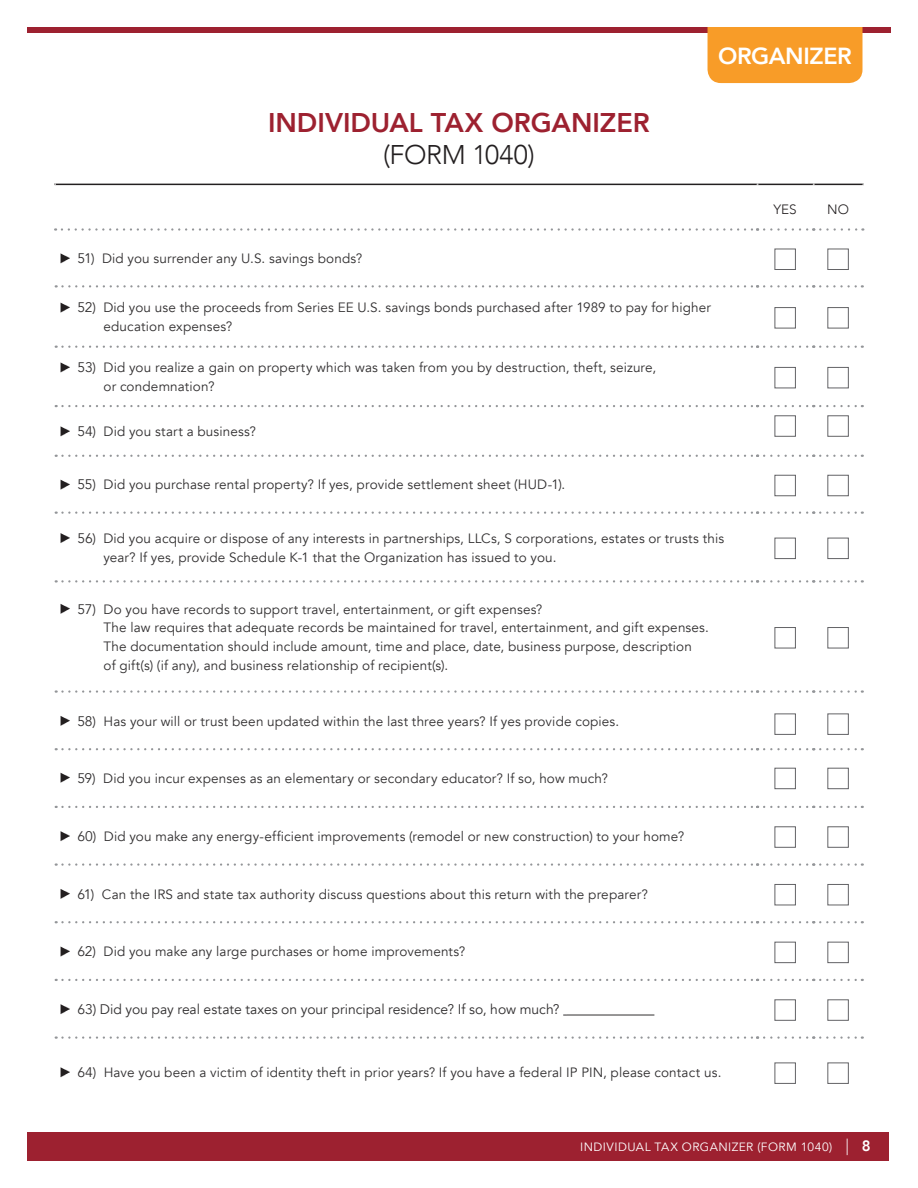
<style>
.page{position:relative;width:918px;height:1188px;background:#fff}
.page>*{position:absolute;margin:0;border:0;box-sizing:border-box;transform-origin:0 0}
.t1{font:800 27px "Avenir LT Com";color:#9d2130}
.t2{font:300 27px "Avenir LT Com";letter-spacing:-.015em;color:#231f20}
.t3{font:800 23.25px "Avenir LT Com";letter-spacing:-.015em;color:#fff}
.t4{font:13.8px "Avenir LT Com";color:#312f30}
.t5{font:13.5px/18.8px "Avenir LT Com";letter-spacing:.01em;color:#312f30}
.t6{font:300 13.5px "Avenir LT Com";color:#231f20}
.t7{font:12px "Avenir LT Com";letter-spacing:.04em;color:#fff}
.s1{font-size:13.8px}
.s2{font-weight:300;font-size:16.5px}
.s3{font-weight:800;font-size:15px}
</style>
<div class="page">
<div style="left:27px;top:1132px;width:862px;height:29px;background:#9d2130"></div>
<div style="left:27px;top:27px;width:864px;height:6px;background:#9d2130"></div>
<hr style="left:54px;top:184px;width:810px;height:1px;background:#231f20">
<div style="left:708px;top:27px;width:154px;height:56px;background:#f89c28"></div>
<svg style="left:56px;top:690px;width:702px;height:3px"></svg>
<svg style="left:764px;top:690px;width:50px;height:3px"></svg>
<svg style="left:820px;top:690px;width:43px;height:3px"></svg>
<svg style="left:56px;top:748px;width:702px;height:2px"></svg>
<svg style="left:764px;top:748px;width:50px;height:2px"></svg>
<svg style="left:820px;top:748px;width:43px;height:2px"></svg>
<svg style="left:56px;top:346px;width:702px;height:2px"></svg>
<svg style="left:764px;top:346px;width:50px;height:2px"></svg>
<svg style="left:820px;top:346px;width:43px;height:2px"></svg>
<svg style="left:56px;top:405px;width:702px;height:2px"></svg>
<svg style="left:764px;top:405px;width:50px;height:2px"></svg>
<svg style="left:820px;top:405px;width:43px;height:2px"></svg>
<svg style="left:56px;top:863px;width:702px;height:3px"></svg>
<svg style="left:764px;top:863px;width:50px;height:3px"></svg>
<svg style="left:820px;top:863px;width:43px;height:3px"></svg>
<svg style="left:56px;top:921px;width:702px;height:2px"></svg>
<svg style="left:764px;top:921px;width:50px;height:2px"></svg>
<svg style="left:820px;top:921px;width:43px;height:2px"></svg>
<svg style="left:56px;top:979px;width:702px;height:2px"></svg>
<svg style="left:764px;top:979px;width:50px;height:2px"></svg>
<svg style="left:820px;top:979px;width:43px;height:2px"></svg>
<svg style="left:56px;top:1036px;width:702px;height:3px"></svg>
<svg style="left:764px;top:1036px;width:50px;height:3px"></svg>
<svg style="left:820px;top:1036px;width:43px;height:3px"></svg>
<svg style="left:62px;top:184px;width:696px;height:47px"></svg>
<svg style="left:764px;top:184px;width:50px;height:47px"></svg>
<svg style="left:820px;top:184px;width:44px;height:47px"></svg>
<svg style="left:56px;top:806px;width:702px;height:2px"></svg>
<svg style="left:764px;top:806px;width:50px;height:2px"></svg>
<svg style="left:820px;top:806px;width:43px;height:2px"></svg>
<svg style="left:56px;top:455px;width:702px;height:2px"></svg>
<svg style="left:764px;top:455px;width:50px;height:2px"></svg>
<svg style="left:820px;top:455px;width:43px;height:2px"></svg>
<svg style="left:56px;top:512px;width:702px;height:2px"></svg>
<svg style="left:764px;top:512px;width:50px;height:2px"></svg>
<svg style="left:820px;top:512px;width:43px;height:2px"></svg>
<svg style="left:56px;top:580px;width:702px;height:3px"></svg>
<svg style="left:764px;top:580px;width:50px;height:3px"></svg>
<svg style="left:820px;top:580px;width:43px;height:3px"></svg>
<svg style="left:56px;top:285px;width:702px;height:3px"></svg>
<svg style="left:764px;top:285px;width:50px;height:3px"></svg>
<svg style="left:820px;top:285px;width:43px;height:3px"></svg>
<svg style="left:61px;top:253px;width:9px;height:10px"></svg>
<div style="left:775px;top:249px;width:21px;height:21px;border:1px solid #636366"></div>
<div style="left:827px;top:249px;width:22px;height:21px;border:1px solid #636366"></div>
<svg style="left:61px;top:303px;width:9px;height:9px"></svg>
<div style="left:775px;top:307px;width:21px;height:21px;border:1px solid #636366"></div>
<div style="left:827px;top:307px;width:22px;height:21px;border:1px solid #636366"></div>
<svg style="left:61px;top:362px;width:9px;height:10px"></svg>
<div style="left:775px;top:367px;width:21px;height:21px;border:1px solid #636366"></div>
<div style="left:827px;top:367px;width:22px;height:21px;border:1px solid #636366"></div>
<svg style="left:61px;top:426px;width:9px;height:10px"></svg>
<div style="left:775px;top:415px;width:21px;height:22px;border:1px solid #636366"></div>
<div style="left:827px;top:415px;width:22px;height:22px;border:1px solid #636366"></div>
<svg style="left:61px;top:480px;width:9px;height:9px"></svg>
<div style="left:775px;top:475px;width:21px;height:21px;border:1px solid #636366"></div>
<div style="left:827px;top:475px;width:22px;height:21px;border:1px solid #636366"></div>
<svg style="left:61px;top:533px;width:9px;height:10px"></svg>
<div style="left:775px;top:538px;width:21px;height:21px;border:1px solid #636366"></div>
<div style="left:827px;top:538px;width:22px;height:21px;border:1px solid #636366"></div>
<svg style="left:61px;top:604px;width:9px;height:10px"></svg>
<div style="left:775px;top:627px;width:21px;height:21px;border:1px solid #636366"></div>
<div style="left:827px;top:627px;width:22px;height:21px;border:1px solid #636366"></div>
<svg style="left:61px;top:716px;width:9px;height:10px"></svg>
<div style="left:775px;top:714px;width:21px;height:21px;border:1px solid #636366"></div>
<div style="left:827px;top:714px;width:22px;height:21px;border:1px solid #636366"></div>
<svg style="left:61px;top:773px;width:9px;height:10px"></svg>
<div style="left:775px;top:768px;width:21px;height:21px;border:1px solid #636366"></div>
<div style="left:827px;top:768px;width:22px;height:21px;border:1px solid #636366"></div>
<svg style="left:61px;top:831px;width:9px;height:10px"></svg>
<div style="left:775px;top:826px;width:21px;height:22px;border:1px solid #636366"></div>
<div style="left:827px;top:826px;width:22px;height:22px;border:1px solid #636366"></div>
<svg style="left:61px;top:889px;width:9px;height:10px"></svg>
<div style="left:775px;top:884px;width:21px;height:21px;border:1px solid #636366"></div>
<div style="left:827px;top:884px;width:22px;height:21px;border:1px solid #636366"></div>
<svg style="left:61px;top:947px;width:9px;height:9px"></svg>
<div style="left:775px;top:942px;width:21px;height:21px;border:1px solid #636366"></div>
<div style="left:827px;top:942px;width:22px;height:21px;border:1px solid #636366"></div>
<hr style="left:567px;top:1015px;width:87px;height:1px;background:#312f30">
<svg style="left:61px;top:1004px;width:9px;height:10px"></svg>
<div style="left:775px;top:999px;width:21px;height:22px;border:1px solid #636366"></div>
<div style="left:827px;top:999px;width:22px;height:22px;border:1px solid #636366"></div>
<svg style="left:61px;top:1067px;width:9px;height:10px"></svg>
<div style="left:775px;top:1063px;width:21px;height:21px;border:1px solid #636366"></div>
<div style="left:827px;top:1063px;width:22px;height:21px;border:1px solid #636366"></div>
<h1 class="t1" style="left:268px;top:106px;width:383px">INDIVIDUAL TAX ORGANIZER</h1>
<h1 class="t2" style="left:383px;top:139px;width:153px">(FORM 1040)</h1>
<h2 class="t3" style="left:718px;top:42px;width:135px">ORGANIZER</h2>
<p class="t6" style="left:774px;top:201px;width:25px">YES</p>
<p class="t6" style="left:827px;top:201px;width:23px">NO</p>
<p class="t5" style="left:77px;top:249px;width:286px"><span class="s1">51</span>) Did you surrender any U.S. savings bonds?</p>
<p class="t5" style="left:103px;top:299px;width:609px;text-indent:-26px"><span class="s1">52</span>) Did you use the proceeds from Series EE U.S. savings bonds purchased after 1989 to pay for higher education expenses?</p>
<p class="t5" style="left:104px;top:358px;width:554px;text-indent:-26px"><span class="s1">53</span>) Did you realize a gain on property which was taken from you by destruction, theft, seizure, or condemnation?</p>
<p class="t5" style="left:77px;top:422px;width:180px"><span class="s1">54</span>) Did you start a business?</p>
<p class="t5" style="left:77px;top:476px;width:489px"><span class="s1">55</span>) Did you purchase rental property? If yes, provide settlement sheet (HUD-1).</p>
<p class="t5" style="left:103px;top:529px;width:622px;text-indent:-26px"><span class="s1">56</span>) Did you acquire or dispose of any interests in partnerships, LLCs, S corporations, estates or trusts this year? If yes, provide Schedule K-1 that the Organization has issued to you.</p>
<p class="t5" style="left:104px;top:600px;width:607px;text-indent:-26px"><span class="s1">57</span>) Do you have records to support travel, entertainment, or gift expenses?<br>The law requires that adequate records be maintained for travel, entertainment, and gift expenses.<br>The documentation should include amount, time and place, date, business purpose, description<br>of gift(s) (if any), and business relationship of recipient(s).</p>
<p class="t5" style="left:77px;top:712px;width:543px"><span class="s1">58</span>) Has your will or trust been updated within the last three years? If yes provide copies.</p>
<p class="t5" style="left:77px;top:769px;width:532px"><span class="s1">59</span>) Did you incur expenses as an elementary or secondary educator? If so, how much?</p>
<p class="t5" style="left:77px;top:827px;width:608px"><span class="s1">60</span>) Did you make any energy-efficient improvements (remodel or new construction) to your home?</p>
<p class="t5" style="left:77px;top:885px;width:572px"><span class="s1">61</span>) Can the IRS and state tax authority discuss questions about this return with the preparer?</p>
<p class="t5" style="left:77px;top:943px;width:389px"><span class="s1">62</span>) Did you make any large purchases or home improvements?</p>
<p class="t4" style="left:77px;top:1001px;width:484px">63) Did you pay real estate taxes on your principal residence? If so, how much?</p>
<p class="t5" style="left:77px;top:1063px;width:646px"><span class="s1">64</span>) Have you been a victim of identity theft in prior years? If you have a federal IP PIN, please contact us.</p>
<p class="t7" style="left:580px;top:1140px;width:292px">INDIVIDUAL TAX ORGANIZER (FORM 1040) <span class="s2">|</span> <span class="s3">8</span></p>
</div>
